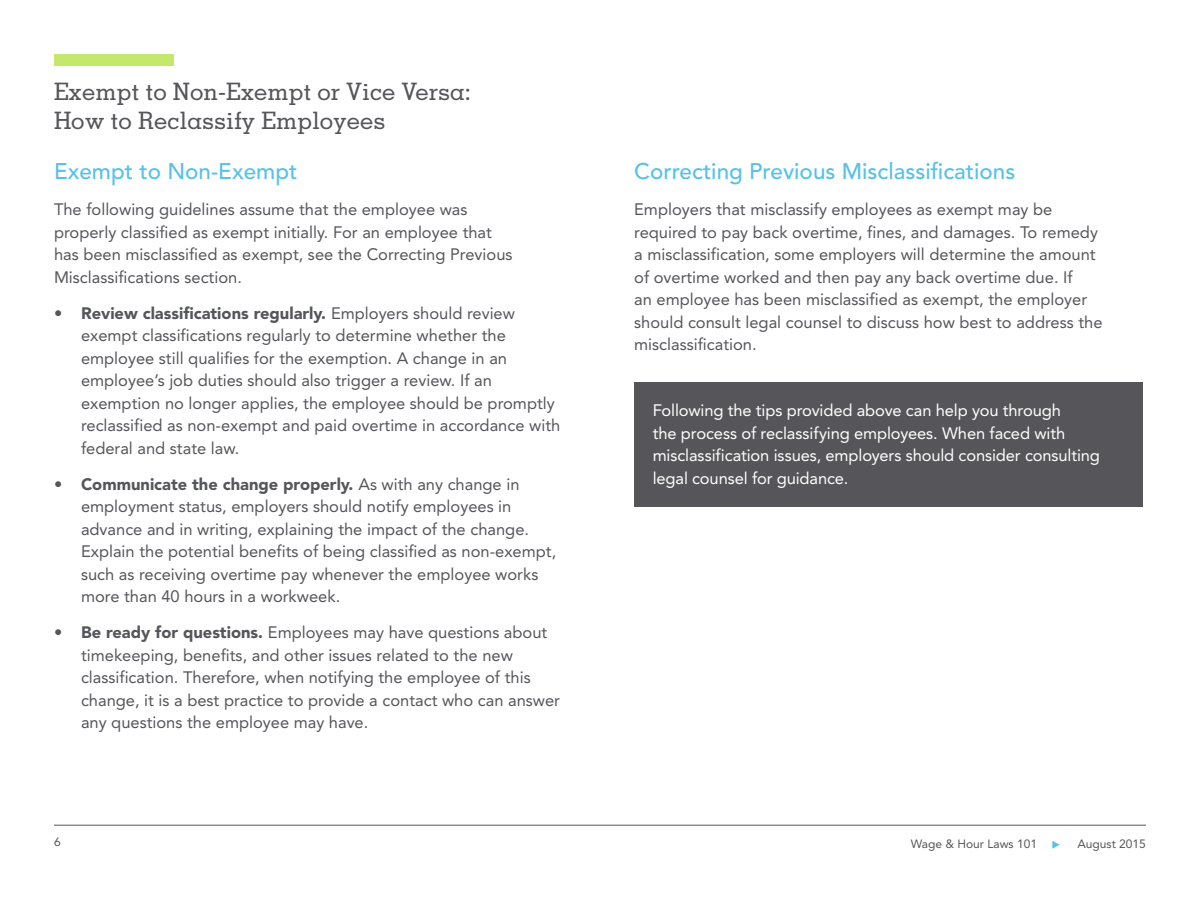
<style>
.page{position:relative;width:1200px;height:900px;background:#fff}
.page>*{position:absolute;margin:0;border:0;box-sizing:border-box;transform-origin:0 0}
.t1{font:500 24px "Memphis LT Std";color:#56565a}
.Body_text{font:500 22.5px "Avenir LT Std";color:#57c1e8}
.Body_text-2{font:16.5px/22.5px "Avenir";color:#55565a}
.t2{font:16.5px/22.5px "Avenir";letter-spacing:-.005em;color:#fff}
.t3{font:12px "Avenir";color:#56565a}
.s1{font-family:"Avenir LT Std";font-weight:900}
</style>
<div class="page">
<hr style="left:54px;top:825px;width:1092px;height:1px;background:#56565a">
<div style="left:54px;top:54px;width:119px;height:11px;background:#c4e86b"></div>
<div style="left:634px;top:382px;width:509px;height:125px;background:#56565a"></div>
<p class="t1" style="left:54px;top:77px;width:418px">Exempt to Non-Exempt or Vice Versa:</p>
<p class="t1" style="left:54px;top:106px;width:333px">How to Reclassify Employees</p>
<p class="Body_text" style="left:54px;top:158px;width:245px">Exempt to Non-Exempt</p>
<p class="Body_text-2" style="left:54px;top:198px;width:460px">The following guidelines assume that the employee was properly classified as exempt initially. For an employee that has been misclassified as exempt, see the Correcting Previous Misclassifications section.</p>
<p class="Body_text-2" style="left:81px;top:302px;width:481px;text-indent:-27px"><span class="s1">• Review classifications regularly.</span> Employers should review exempt classifications regularly to determine whether the employee still qualifies for the exemption. A change in an employee’s job duties should also trigger a review. If an exemption no longer applies, the employee should be promptly reclassified as non-exempt and paid overtime in accordance with federal and state law.</p>
<p class="Body_text-2" style="left:81px;top:473px;width:477px;text-indent:-27px"><span class="s1">• Communicate the change properly.</span> As with any change in employment status, employers should notify employees in advance and in writing, explaining the impact of the change.<br>Explain the potential benefits of being classified as non-exempt, such as receiving overtime pay whenever the employee works more than 40 hours in a workweek.</p>
<p class="Body_text-2" style="left:81px;top:621px;width:481px;text-indent:-27px"><span class="s1">• Be ready for questions.</span> Employees may have questions about timekeeping, benefits, and other issues related to the new classification. Therefore, when notifying the employee of this change, it is a best practice to provide a contact who can answer any questions the employee may have.</p>
<p class="Body_text" style="left:634px;top:158px;width:383px">Correcting Previous Misclassifications</p>
<p class="Body_text-2" style="left:634px;top:198px;width:470px">Employers that misclassify employees as exempt may be required to pay back overtime, fines, and damages. To remedy a misclassification, some employers will determine the amount of overtime worked and then pay any back overtime due. If<br>an employee has been misclassified as exempt, the employer should consult legal counsel to discuss how best to address the misclassification.</p>
<p class="t2" style="left:653px;top:399px;width:449px">Following the tips provided above can help you through<br>the process of reclassifying employees. When faced with misclassification issues, employers should consider consulting legal counsel for guidance.</p>
<p class="t3" style="left:54px;top:835px;width:8px">6</p>
<p class="t3" style="left:911px;top:836px;width:128px">Wage &amp; Hour Laws 101</p>
<p class="t3" style="left:1078px;top:836px;width:70px">August 2015</p>
</div>
